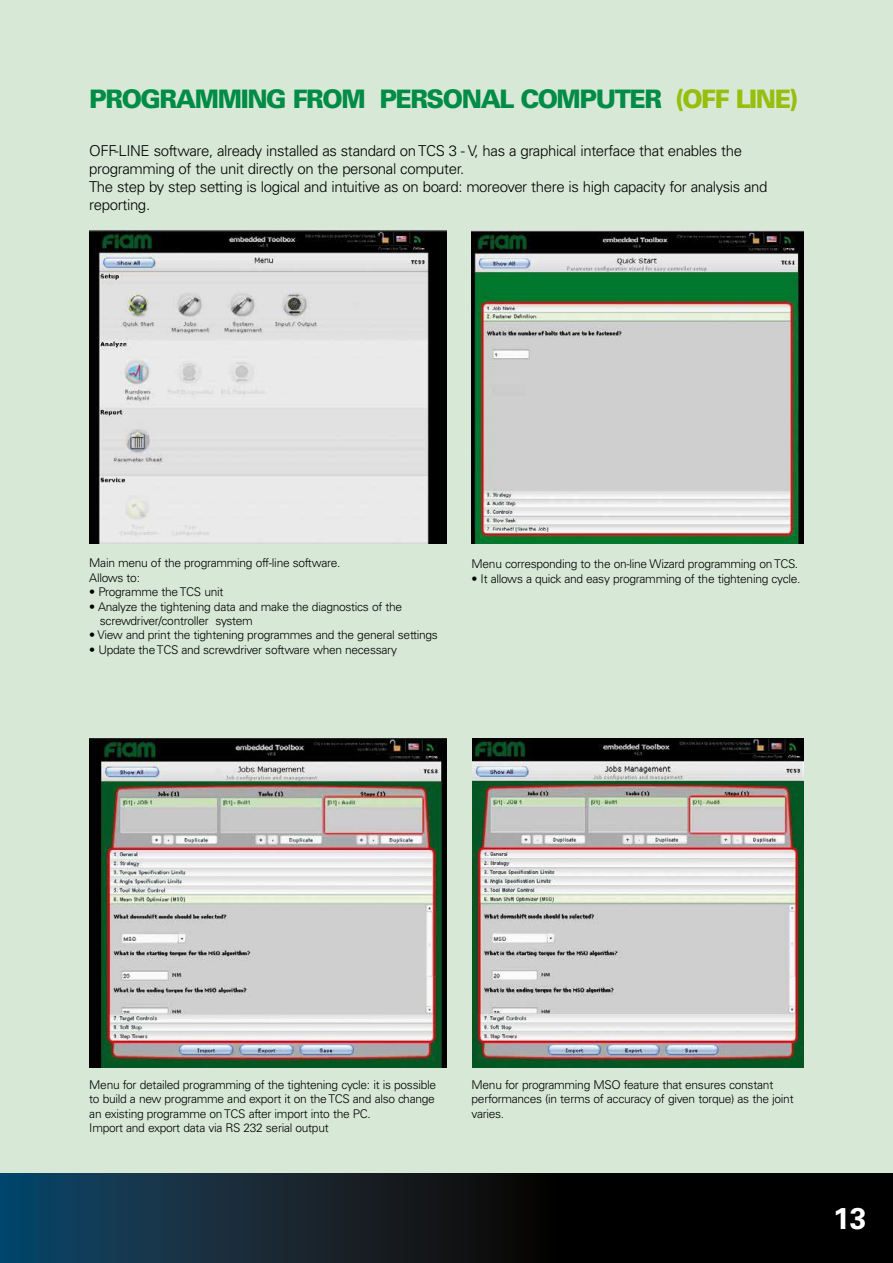
<style>
.page{position:relative;width:893px;height:1263px;background:#fff}
.page>*{position:absolute;margin:0;border:0;box-sizing:border-box;transform-origin:0 0}
.t1{font:700 30px "Univers LT Std";color:#fff}
.t2{font:900 25.5px "Univers LT Std";letter-spacing:-.06em;color:#008c46;scale:.96 1}
.t3{font:900 25.5px "Univers LT Std";color:#97be0d;scale:.96 1}
.t4{font:300 15px/18px "Univers LT Std";letter-spacing:-.025em;color:#000}
.t5{font:300 12px/14.4px "Univers LT Std";letter-spacing:-.025em;color:#000}
</style>
<div class="page">
<div style="left:0;top:0;width:893px;height:1190px;background:#d7e9d6"></div>
<svg style="left:0;top:1174px;width:555px;height:89px;background:#122634"></svg>
<div style="left:555px;top:1174px;width:338px;height:89px;background:#000"></div>
<img style="left:89px;top:230px;width:357px;height:313px">
<img style="left:472px;top:230px;width:332px;height:313px">
<img style="left:89px;top:738px;width:357px;height:329px">
<img style="left:472px;top:738px;width:332px;height:329px">
<h2 class="t2" style="left:89px;top:83px;width:38px">PROGRAMM</h2>
<h2 class="t2" style="left:241px;top:83px;width:163px">ING FROM PERSONAL</h2>
<h2 class="t2" style="left:521px;top:83px;width:20px">COMPUTER</h2>
<h2 class="t3" style="left:676px;top:83px;width:24px">(OFF</h2>
<h2 class="t3" style="left:736px;top:83px;width:15px">LINE</h2>
<h2 class="t3" style="left:790px;top:83px;width:10px">)</h2>
<p class="t4" style="left:89px;top:142px;width:680px">OFF-LINE software, already installed as standard on TCS 3 - V, has a graphical interface that enables the programming of the unit directly on the personal computer.<br>The step by step setting is logical and intuitive as on board: moreover there is high capacity for analysis and reporting.</p>
<p class="t5" style="left:89px;top:556px;width:253px">Main menu of the programming off-line software.<br>Allows to:</p>
<p class="t5" style="left:89px;top:585px;width:136px">• Programme the TCS unit</p>
<p class="t5" style="left:100px;top:599px;width:304px;text-indent:-11px">• Analyze the tightening data and make the diagnostics of the screwdriver/controller system</p>
<p class="t5" style="left:89px;top:628px;width:350px">• View and print the tightening programmes and the general settings</p>
<p class="t5" style="left:89px;top:642px;width:309px">• Update the TCS and screwdriver software when necessary</p>
<p class="t5" style="left:472px;top:557px;width:328px">Menu corresponding to the on-line Wizard programming on TCS.</p>
<p class="t5" style="left:472px;top:571px;width:330px">• It allows a quick and easy programming of the tightening cycle.</p>
<p class="t5" style="left:89px;top:1077px;width:348px">Menu for detailed programming of the tightening cycle: it is possible to build a new programme and export it on the TCS and also change an existing programme on TCS after import into the PC.<br>Import and export data via RS 232 serial output</p>
<p class="t5" style="left:472px;top:1077px;width:324px">Menu for programming MSO feature that ensures constant performances (in terms of accuracy of given torque) as the joint varies.</p>
<h1 class="t1" style="left:833px;top:1201px;width:35px">13</h1>
</div>
